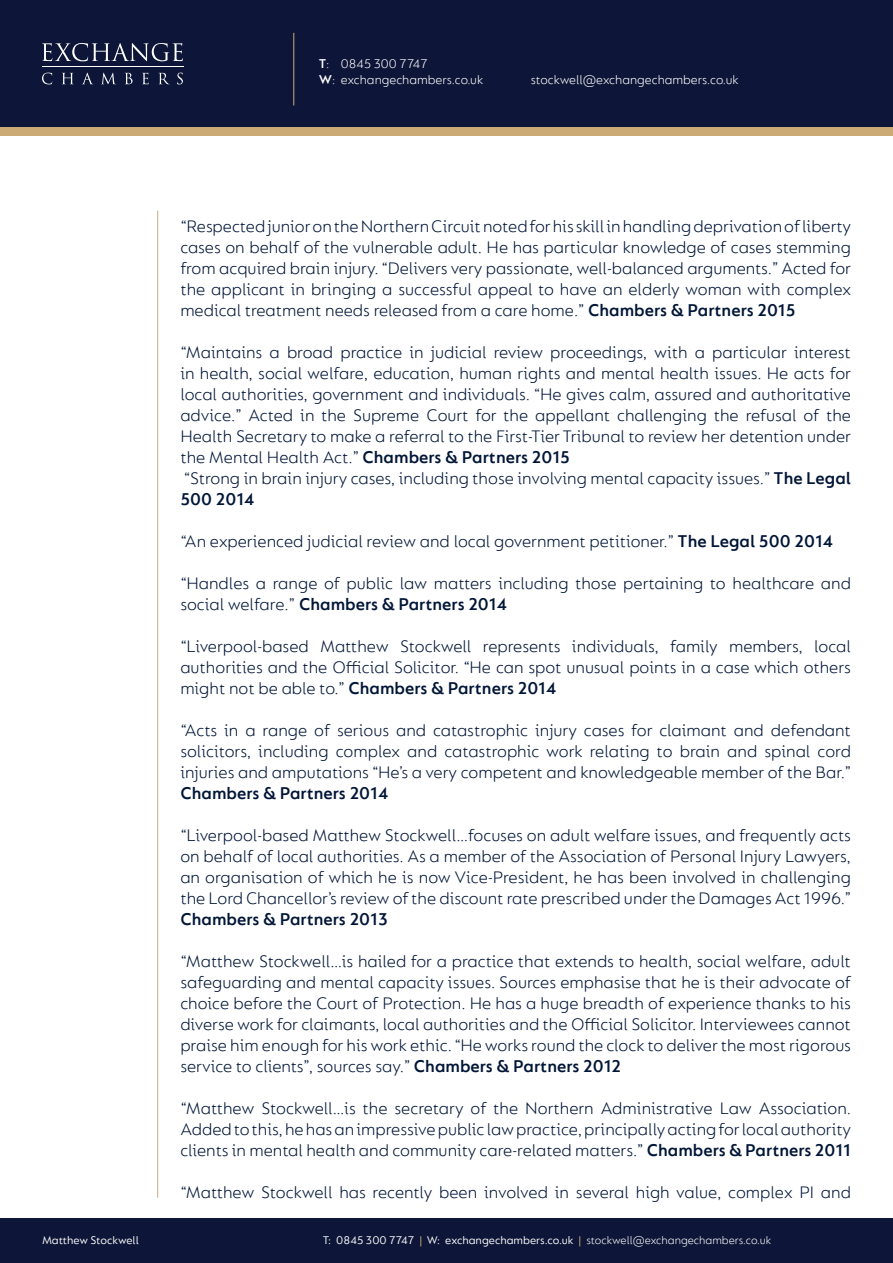
<style>
.page{position:relative;width:893px;height:1263px;background:#fff}
.page>*{position:absolute;margin:0;border:0;box-sizing:border-box;transform-origin:0 0}
.t1{font:300 18px/21px "FS Lucas";color:#001537;text-align:justify}
.t2{font:300 13.5px/16.2px "FS Lucas";color:#fff}
.t3{font:12px "FS Lucas";color:#fff}
.s1{font-weight:600}
.s2{color:#cbaa76}
.s3{font-weight:300}
</style>
<div class="page">
<div style="left:0;top:64px;width:893px;height:72px;background:#cbaa76"></div>
<div style="left:0;top:0;width:893px;height:127px;background:#0d1638"></div>
<div style="left:0;top:1219px;width:893px;height:44px;background:#0d1638"></div>
<hr style="left:42px;top:67px;width:142px;height:1px;background:#fff">
<svg style="left:42px;top:43px;width:141px;height:18px"></svg>
<svg style="left:42px;top:73px;width:10px;height:11px"></svg>
<svg style="left:62px;top:73px;width:11px;height:11px"></svg>
<svg style="left:82px;top:73px;width:11px;height:11px"></svg>
<svg style="left:102px;top:73px;width:13px;height:11px"></svg>
<svg style="left:125px;top:73px;width:8px;height:11px"></svg>
<svg style="left:142px;top:73px;width:7px;height:11px"></svg>
<svg style="left:159px;top:73px;width:10px;height:11px"></svg>
<svg style="left:177px;top:73px;width:6px;height:11px"></svg>
<hr style="left:293px;top:33px;width:1px;height:73px;background:#cbaa76">
<hr style="left:157px;top:211px;width:1px;height:987px;background:#cbaa76">
<p class="t2" style="left:319px;top:55px;width:166px"><span class="s1">T</span>: 0845 300 7747<br><span class="s1">W</span>: exchangechambers.co.uk</p>
<p class="t2" style="left:531px;top:71px;width:209px">stockwell@exchangechambers.co.uk</p>
<p class="t3" style="left:42px;top:1233px;width:98px">Matthew Stockwell</p>
<p class="t1" style="left:180px;top:215px;width:672px">“Respected junior on the Northern Circuit noted for his skill in handling deprivation of liberty cases on behalf of the vulnerable adult. He has particular knowledge of cases stemming from acquired brain injury. “Delivers very passionate, well-balanced arguments.” Acted for the applicant in bringing a successful appeal to have an elderly woman with complex medical treatment needs released from a care home.” <span class="s1">Chambers &amp; Partners 2015</span></p>
<p class="t1" style="left:180px;top:341px;width:672px">“Maintains a broad practice in judicial review proceedings, with a particular interest in health, social welfare, education, human rights and mental health issues. He acts for local authorities, government and individuals. “He gives calm, assured and authoritative advice.” Acted in the Supreme Court for the appellant challenging the refusal of the Health Secretary to make a referral to the First-Tier Tribunal to review her detention under the Mental Health Act.” <span class="s1">Chambers &amp; Partners 2015</span></p>
<p class="t1" style="left:180px;top:467px;width:672px">“Strong in brain injury cases, including those involving mental capacity issues.” <span class="s1">The Legal<br>500 2014</span></p>
<p class="t1" style="left:180px;top:530px;width:654px">“An experienced judicial review and local government petitioner.” <span class="s1">The Legal 500 2014</span></p>
<p class="t1" style="left:180px;top:572px;width:672px">“Handles a range of public law matters including those pertaining to healthcare and social welfare.” <span class="s1">Chambers &amp; Partners 2014</span></p>
<p class="t1" style="left:180px;top:635px;width:672px">“Liverpool-based Matthew Stockwell represents individuals, family members, local authorities and the Official Solicitor. “He can spot unusual points in a case which others might not be able to.” <span class="s1">Chambers &amp; Partners 2014</span></p>
<p class="t1" style="left:180px;top:719px;width:673px">“Acts in a range of serious and catastrophic injury cases for claimant and defendant solicitors, including complex and catastrophic work relating to brain and spinal cord injuries and amputations “He’s a very competent and knowledgeable member of the Bar.” <span class="s1">Chambers &amp; Partners 2014</span></p>
<p class="t1" style="left:180px;top:824px;width:673px">“Liverpool-based Matthew Stockwell…focuses on adult welfare issues, and frequently acts on behalf of local authorities. As a member of the Association of Personal Injury Lawyers, an organisation of which he is now Vice-President, he has been involved in challenging the Lord Chancellor’s review of the discount rate prescribed under the Damages Act 1996.” <span class="s1">Chambers &amp; Partners 2013</span></p>
<p class="t1" style="left:180px;top:950px;width:672px">“Matthew Stockwell…is hailed for a practice that extends to health, social welfare, adult safeguarding and mental capacity issues. Sources emphasise that he is their advocate of choice before the Court of Protection. He has a huge breadth of experience thanks to his diverse work for claimants, local authorities and the Official Solicitor. Interviewees cannot praise him enough for his work ethic. “He works round the clock to deliver the most rigorous service to clients”, sources say.” <span class="s1">Chambers &amp; Partners 2012</span></p>
<p class="t1" style="left:180px;top:1097px;width:672px">“Matthew Stockwell…is the secretary of the Northern Administrative Law Association.<br>Added to this, he has an impressive public law practice, principally acting for local authority clients in mental health and community care-related matters.” <span class="s1">Chambers &amp; Partners 2011</span></p>
<p class="t1" style="left:180px;top:1181px;width:672px">“Matthew Stockwell has recently been involved in several high value, complex PI and</p>
<p class="t3" style="left:323px;top:1233px;width:450px">T: 0845 300 7747 <span class="s2">|</span> W: exchangechambers.co.uk <span class="s2">|</span> <span class="s3">stockwell@exchangechambers.co.uk</span></p>
</div>
